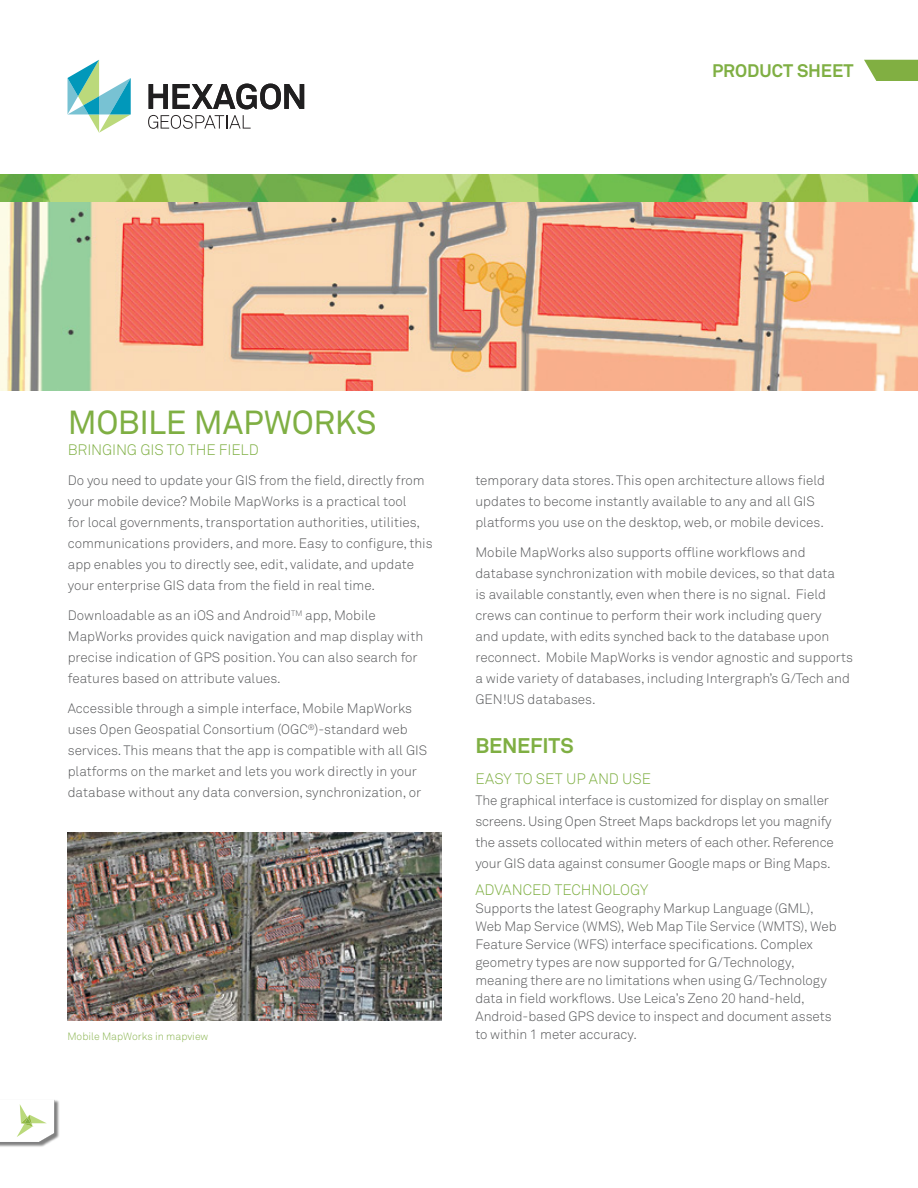
<style>
.page{position:relative;width:918px;height:1188px;background:#fff}
.page>*{position:absolute;margin:0;border:0;box-sizing:border-box;transform-origin:0 0}
.t1{font:33px "Akkurat Pro";letter-spacing:-.015em;color:#7faf43}
.t2{font:700 21px "Akkurat Pro";letter-spacing:-.01em;color:#7faf43}
.t3{font:700 18px "Akkurat Pro";letter-spacing:-.005em;color:#7faf43}
.t4{font:15px "Akkurat Light Pro";letter-spacing:-.005em;color:#7faf43}
.t5{font:13.5px/21px "Akkurat Light Pro";color:#58595b}
.t6{font:10.5px "Akkurat Light Pro";color:#8bb552}
</style>
<div class="page">
<svg style="left:864px;top:60px;width:54px;height:21px"></svg>
<svg style="left:149px;top:84px;width:155px;height:25px"></svg>
<svg style="left:68px;top:60px;width:63px;height:73px"></svg>
<svg style="left:148px;top:115px;width:103px;height:14px"></svg>
<img style="left:0;top:1100px;width:59px;height:47px">
<svg style="left:0;top:1100px;width:54px;height:42px"></svg>
<img style="left:0;top:202px;width:918px;height:189px">
<img style="left:0;top:175px;width:918px;height:27px">
<img style="left:67px;top:832px;width:374px;height:188px">
<h3 class="t3" style="left:712px;top:59px;width:143px">PRODUCT SHEET</h3>
<h1 class="t1" style="left:68px;top:403px;width:310px">MOBILE MAPWORKS</h1>
<p class="t4" style="left:68px;top:441px;width:192px">BRINGING GIS TO THE FIELD</p>
<p class="t5" style="left:68px;top:470px;width:366px">Do you need to update your GIS from the field, directly from your mobile device? Mobile MapWorks is a practical tool<br>for local governments, transportation authorities, utilities, communications providers, and more. Easy to configure, this app enables you to directly see, edit, validate, and update your enterprise GIS data from the field in real time.</p>
<p class="t5" style="left:68px;top:605px;width:357px">Downloadable as an iOS and Android<sup>TM</sup> app, Mobile MapWorks provides quick navigation and map display with precise indication of GPS position. You can also search for features based on attribute values.</p>
<p class="t5" style="left:68px;top:698px;width:361px">Accessible through a simple interface, Mobile MapWorks uses Open Geospatial Consortium (OGC<sup>®</sup>)-standard web services. This means that the app is compatible with all GIS platforms on the market and lets you work directly in your database without any data conversion, synchronization, or</p>
<p class="t5" style="left:475px;top:470px;width:351px">temporary data stores. This open architecture allows field updates to become instantly available to any and all GIS platforms you use on the desktop, web, or mobile devices.</p>
<p class="t5" style="left:475px;top:542px;width:379px">Mobile MapWorks also supports offline workflows and database synchronization with mobile devices, so that data<br>is available constantly, even when there is no signal. Field crews can continue to perform their work including query<br>and update, with edits synched back to the database upon reconnect. Mobile MapWorks is vendor agnostic and supports a wide variety of databases, including Intergraph’s G/Tech and GEN!US databases.</p>
<h2 class="t2" style="left:475px;top:732px;width:100px">BENEFITS</h2>
<p class="t4" style="left:475px;top:769px;width:177px">EASY TO SET UP AND USE</p>
<p class="t5" style="left:475px;top:790px;width:360px">The graphical interface is customized for display on smaller screens. Using Open Street Maps backdrops let you magnify the assets collocated within meters of each other. Reference your GIS data against consumer Google maps or Bing Maps.</p>
<p class="t4" style="left:475px;top:880px;width:174px">ADVANCED TECHNOLOGY</p>
<p class="t5" style="left:475px;top:899px;width:363px;line-height:18px">Supports the latest Geography Markup Language (GML), Web Map Service (WMS), Web Map Tile Service (WMTS), Web Feature Service (WFS) interface specifications. Complex geometry types are now supported for G/Technology, meaning there are no limitations when using G/Technology data in field workflows. Use Leica’s Zeno 20 hand-held, Android-based GPS device to inspect and document assets</p>
<p class="t6" style="left:67px;top:1030px;width:143px">Mobile MapWorks in mapview</p>
<p class="t5" style="left:475px;top:1024px;width:163px">to within 1 meter accuracy.</p>
</div>
